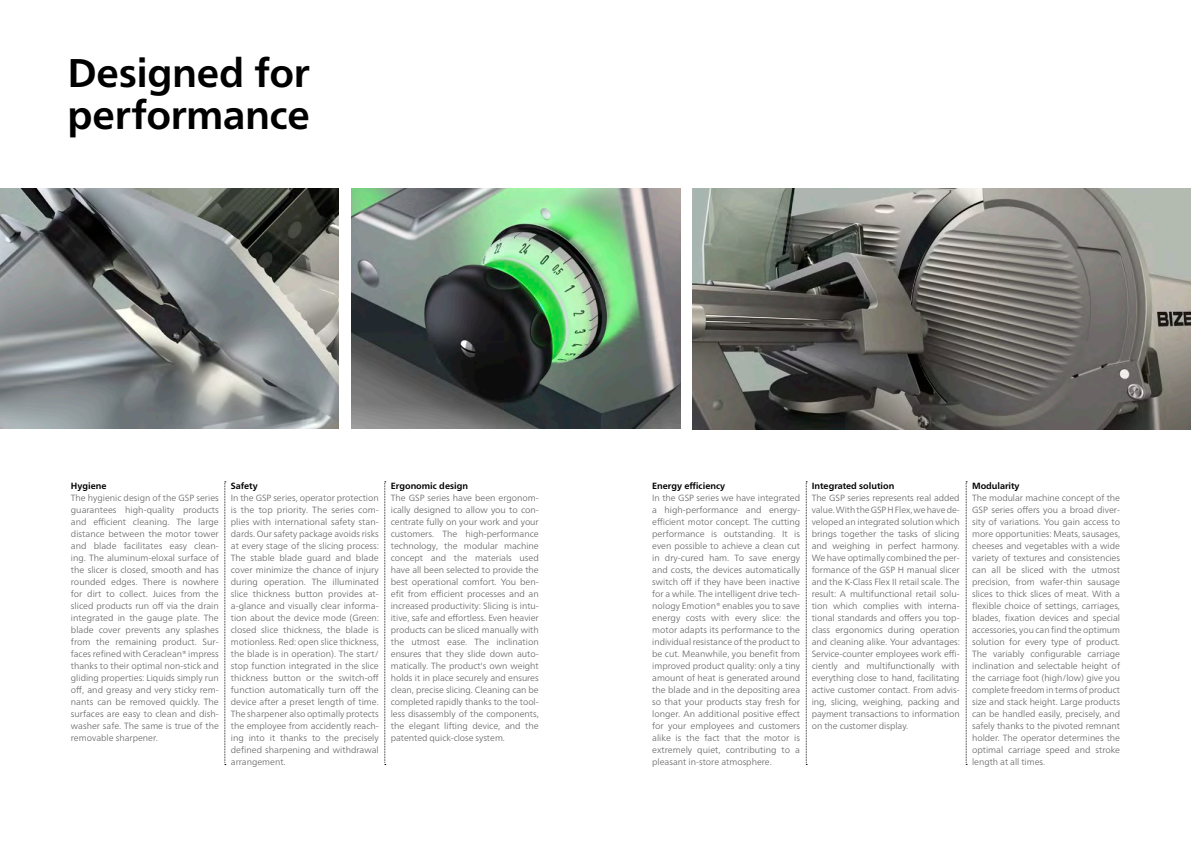
<style>
.page{position:relative;width:1191px;height:842px;background:#fff}
.page>*{position:absolute;margin:0;border:0;box-sizing:border-box;transform-origin:0 0}
.t1{font:700 40px/42px "Neue Frutiger LT Pro";letter-spacing:-.01em;color:#000}
.t2{font:300 9px/12px "Neue Frutiger LT Pro";letter-spacing:-.005em;color:#626261;text-align:justify}
.t3{font:700 9px "Neue Frutiger LT Pro";color:#000}
</style>
<div class="page">
<img style="left:692px;top:189px;width:499px;height:241px">
<img style="left:0;top:189px;width:339px;height:240px">
<img style="left:351px;top:189px;width:329px;height:240px">
<svg style="left:225px;top:482px;width:1px;height:283px"></svg>
<svg style="left:384px;top:482px;width:2px;height:283px"></svg>
<svg style="left:806px;top:482px;width:1px;height:283px"></svg>
<svg style="left:966px;top:482px;width:1px;height:283px"></svg>
<h1 class="t1" style="left:67px;top:52px;width:244px">Designed for performance</h1>
<p class="t3" style="left:71px;top:480px;width:37px">Hygiene</p>
<p class="t2" style="left:71px;top:491px;width:149px">The hygienic design of the GSP series guarantees high-quality products and efficient cleaning. The large distance between the motor tower and blade facilitates easy clean&shy;ing. The aluminum-eloxal surface of the slicer is closed, smooth and has rounded edges. There is nowhere for dirt to collect. Juices from the sliced products run off via the drain integrated in the gauge plate. The blade cover prevents any splashes from the remaining product. Sur&shy;faces refined with Ceraclean® impress thanks to their optimal non-stick and gliding properties: Liquids simply run off, and greasy and very sticky rem&shy;nants can be removed quickly. The surfaces are easy to clean and dish&shy;washer safe. The same is true of the removable sharpener.</p>
<p class="t3" style="left:231px;top:480px;width:28px">Safety</p>
<p class="t2" style="left:231px;top:491px;width:150px">In the GSP series, operator protection is the top priority. The series com&shy;plies with international safety stan&shy;dards. Our safety package avoids risks at every stage of the slicing process:<br>The stable blade guard and blade cover minimize the chance of injury during operation. The illuminated slice thickness button provides at&shy;a-glance and visually clear informa&shy;tion about the device mode (Green: closed slice thickness, the blade is motionless. Red: open slice thickness, the blade is in operation). The start/ stop function integrated in the slice thickness button or the switch-off function automatically turn off the device after a preset length of time.<br>The sharpener also optimally protects the employee from accidently reach&shy;ing into it thanks to the precisely defined sharpening and withdrawal arrangement.</p>
<p class="t3" style="left:391px;top:480px;width:79px">Ergonomic design</p>
<p class="t2" style="left:391px;top:491px;width:149px">The GSP series have been ergonom&shy;ically designed to allow you to con&shy;centrate fully on your work and your customers. The high-performance technology, the modular machine concept and the materials used have all been selected to provide the best operational comfort. You ben&shy;efit from efficient processes and an increased productivity: Slicing is intu&shy;itive, safe and effortless. Even heavier products can be sliced manually with the utmost ease. The inclination ensures that they slide down auto&shy;matically. The product's own weight holds it in place securely and ensures clean, precise slicing. Cleaning can be completed rapidly thanks to the tool&shy;less disassembly of the components, the elegant lifting device, and the patented quick-close system.</p>
<p class="t3" style="left:652px;top:480px;width:75px">Energy efficiency</p>
<p class="t2" style="left:652px;top:491px;width:149px">In the GSP series we have integrated a high-performance and energy&shy;efficient motor concept. The cutting performance is outstanding. It is even possible to achieve a clean cut in dry-cured ham. To save energy and costs, the devices automatically switch off if they have been inactive for a while. The intelligent drive tech&shy;nology Emotion® enables you to save energy costs with every slice: the motor adapts its performance to the individual resistance of the product to be cut. Meanwhile, you benefit from improved product quality: only a tiny amount of heat is generated around the blade and in the depositing area so that your products stay fresh for longer. An additional positive effect for your employees and customers alike is the fact that the motor is extremely quiet, contributing to a pleasant in-store atmosphere.</p>
<p class="t3" style="left:811px;top:480px;width:84px">Integrated solution</p>
<p class="t2" style="left:811px;top:491px;width:150px;text-align:left">The GSP series represents real added value. With the GSP H Flex, we have de&shy;veloped an integrated solution which brings together the tasks of slicing and weighing in perfect harmony.<br>We have optimally combined the per&shy;formance of the GSP H manual slicer and the K-Class Flex II retail scale. The result: A multifunctional retail solu&shy;tion which complies with interna&shy;tional standards and offers you top&shy;class ergonomics during operation and cleaning alike. Your advantages:<br>Service-counter employees work effi&shy;ciently and multifunctionally with everything close to hand, facilitating active customer contact. From advis&shy;ing, slicing, weighing, packing and payment transactions to information on the customer display.</p>
<p class="t3" style="left:972px;top:480px;width:49px">Modularity</p>
<p class="t2" style="left:972px;top:491px;width:149px">The modular machine concept of the GSP series offers you a broad diver&shy;sity of variations. You gain access to more opportunities: Meats, sausages, cheeses and vegetables with a wide variety of textures and consistencies can all be sliced with the utmost precision, from wafer-thin sausage slices to thick slices of meat. With a flexible choice of settings, carriages, blades, fixation devices and special accessories, you can find the optimum solution for every type of product.<br>The variably configurable carriage inclination and selectable height of the carriage foot (high/low) give you complete freedom in terms of product size and stack height. Large products can be handled easily, precisely, and safely thanks to the pivoted remnant holder. The operator determines the optimal carriage speed and stroke length at all times.</p>
</div>
